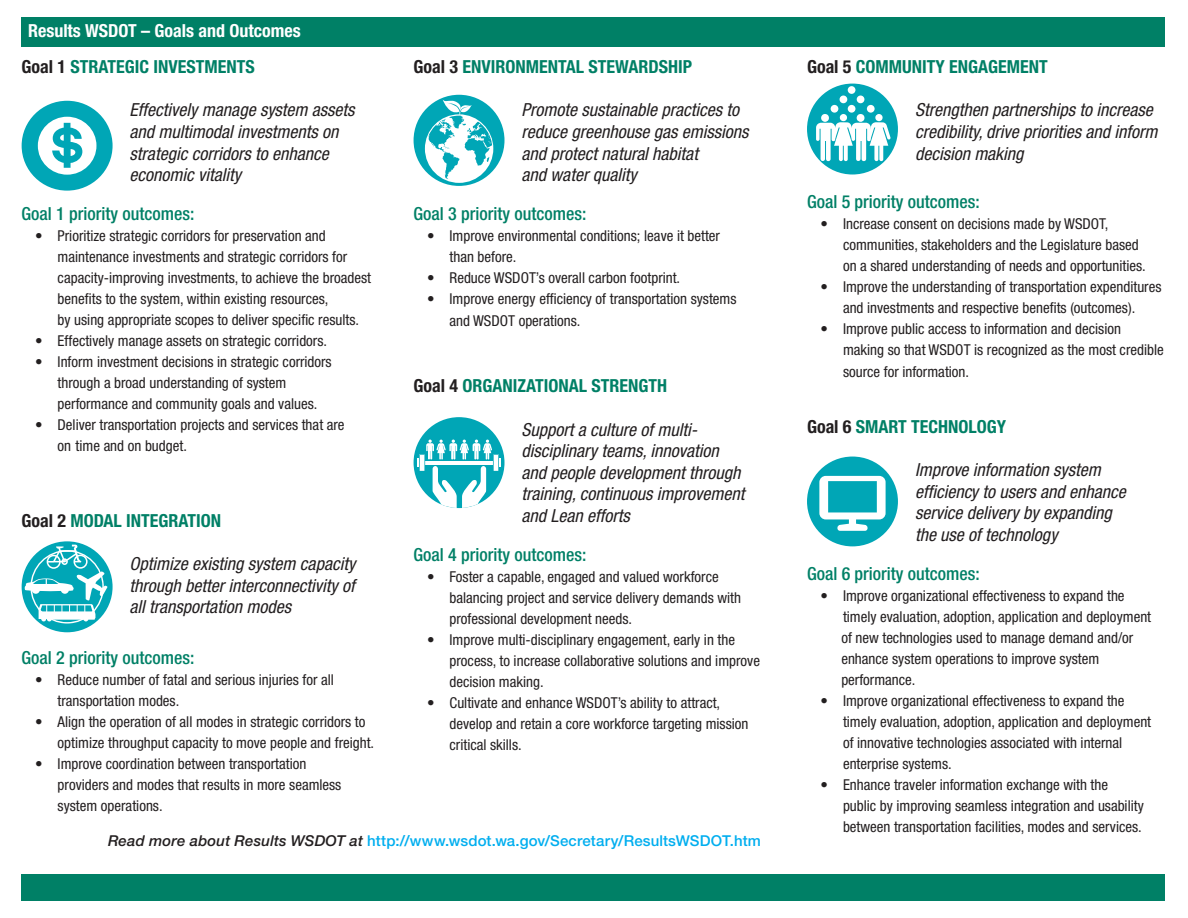
<style>
.page{position:relative;width:1188px;height:918px;background:#fff}
.page>*{position:absolute;margin:0;border:0;box-sizing:border-box;transform-origin:0 0}
.t1{font:italic condensed 18px/21.6px "Helvetica Neue LT Std";color:#231f20}
.t2{font:700 condensed 18px "Helvetica Neue LT Std";color:#008066}
.t3{font:500 condensed 18px "Helvetica Neue LT Std";color:#008066}
.t4{font:700 condensed 18px "Helvetica Neue LT Std";color:#fff}
.t5{font:condensed 15px/21px "Helvetica Neue LT Std";color:#231f20}
.Paragraph{font:500 15px "Helvetica Neue LT Std";letter-spacing:.01em;color:#00aeef}
.s1{color:#231f20}
.s2{font-style:italic;color:#231f20}
</style>
<div class="page">
<div style="left:21px;top:17px;width:1144px;height:30px;background:#008066"></div>
<div style="left:22px;top:541px;width:91px;height:91px;background:#00a6b6;border-radius:50%"></div>
<svg style="left:25px;top:545px;width:83px;height:79px"></svg>
<div style="left:414px;top:95px;width:91px;height:91px;background:#00a6b6;border-radius:50%"></div>
<svg style="left:425px;top:100px;width:68px;height:83px"></svg>
<div style="left:22px;top:101px;width:91px;height:90px;background:#00a6b6;border-radius:50%"></div>
<svg style="left:38px;top:117px;width:58px;height:58px"></svg>
<div style="left:807px;top:457px;width:91px;height:89px;background:#00a6b6;border-radius:50%"></div>
<svg style="left:819px;top:476px;width:67px;height:55px"></svg>
<div style="left:807px;top:84px;width:91px;height:91px;background:#00a6b6;border-radius:50%"></div>
<svg style="left:816px;top:114px;width:75px;height:47px"></svg>
<div style="left:840px;top:96px;width:7px;height:7px;background:#fff;border-radius:50%"></div>
<div style="left:857px;top:96px;width:7px;height:7px;background:#fff;border-radius:50%"></div>
<div style="left:848px;top:86px;width:7px;height:8px;background:#fff;border-radius:50%"></div>
<div style="left:831px;top:105px;width:7px;height:8px;background:#fff;border-radius:50%"></div>
<div style="left:848px;top:105px;width:7px;height:8px;background:#fff;border-radius:50%"></div>
<div style="left:867px;top:105px;width:8px;height:8px;background:#fff;border-radius:50%"></div>
<div style="left:414px;top:417px;width:91px;height:91px;background:#00a6b6;border-radius:50%"></div>
<svg style="left:417px;top:440px;width:84px;height:68px"></svg>
<div style="left:21px;top:874px;width:1144px;height:27px;background:#008066"></div>
<p class="t4" style="left:28px;top:19px;width:274px">Results WSDOT – Goals and Outcomes</p>
<p class="t2" style="left:22px;top:56px;width:235px"><span class="s1">Goal 1</span> STRATEGIC INVESTMENTS</p>
<p class="t1" style="left:130px;top:100px;width:226px">Effectively manage system assets and multimodal investments on strategic corridors to enhance</p>
<p class="t1" style="left:130px;top:164px;width:113px">economic vitality</p>
<p class="t3" style="left:22px;top:203px;width:174px">Goal 1 priority outcomes:</p>
<p class="t5" style="left:58px;top:225px;width:315px;text-indent:-22px">• Prioritize strategic corridors for preservation and maintenance investments and strategic corridors for capacity-improving investments, to achieve the broadest benefits to the system, within existing resources,</p>
<p class="t5" style="left:58px;top:309px;width:303px">by using appropriate scopes to deliver specific results.</p>
<p class="t5" style="left:35px;top:330px;width:294px">• Effectively manage assets on strategic corridors.</p>
<p class="t5" style="left:35px;top:351px;width:298px">• Inform investment decisions in strategic corridors</p>
<p class="t5" style="left:58px;top:372px;width:230px">through a broad understanding of system</p>
<p class="t5" style="left:58px;top:393px;width:261px">performance and community goals and values.</p>
<p class="t5" style="left:35px;top:414px;width:311px">• Deliver transportation projects and services that are</p>
<p class="t5" style="left:58px;top:435px;width:131px">on time and on budget.</p>
<p class="t2" style="left:22px;top:509px;width:201px"><span class="s1">Goal 2</span> MODAL INTEGRATION</p>
<p class="t1" style="left:130px;top:553px;width:227px">Optimize existing system capacity through better interconnectivity of</p>
<p class="t1" style="left:130px;top:596px;width:163px">all transportation modes</p>
<p class="t3" style="left:22px;top:647px;width:174px">Goal 2 priority outcomes:</p>
<p class="t5" style="left:35px;top:669px;width:300px">• Reduce number of fatal and serious injuries for all</p>
<p class="t5" style="left:58px;top:690px;width:123px">transportation modes.</p>
<p class="t5" style="left:58px;top:711px;width:318px;text-indent:-22px">• Align the operation of all modes in strategic corridors to optimize throughput capacity to move people and freight.</p>
<p class="t5" style="left:35px;top:753px;width:273px">• Improve coordination between transportation</p>
<p class="t5" style="left:58px;top:774px;width:285px">providers and modes that results in more seamless system operations.</p>
<p class="t2" style="left:414px;top:56px;width:280px"><span class="s1">Goal 3</span> ENVIRONMENTAL STEWARDSHIP</p>
<p class="t1" style="left:522px;top:100px;width:228px">Promote sustainable practices to reduce greenhouse gas emissions and protect natural habitat</p>
<p class="t1" style="left:522px;top:164px;width:117px">and water quality</p>
<p class="t3" style="left:414px;top:203px;width:174px">Goal 3 priority outcomes:</p>
<p class="t5" style="left:427px;top:225px;width:294px">• Improve environmental conditions; leave it better</p>
<p class="t5" style="left:450px;top:246px;width:68px">than before.</p>
<p class="t5" style="left:427px;top:267px;width:255px">• Reduce WSDOT’s overall carbon footprint.</p>
<p class="t5" style="left:427px;top:288px;width:311px">• Improve energy efficiency of transportation systems</p>
<p class="t5" style="left:450px;top:310px;width:132px">and WSDOT operations.</p>
<p class="t2" style="left:414px;top:375px;width:255px"><span class="s1">Goal 4</span> ORGANIZATIONAL STRENGTH</p>
<p class="t1" style="left:522px;top:419px;width:224px">Support a culture of multi&shy;disciplinary teams, innovation and people development through training, continuous improvement and Lean efforts</p>
<p class="t3" style="left:414px;top:544px;width:174px">Goal 4 priority outcomes:</p>
<p class="t5" style="left:427px;top:566px;width:293px">• Foster a capable, engaged and valued workforce</p>
<p class="t5" style="left:450px;top:587px;width:293px">balancing project and service delivery demands with professional development needs.</p>
<p class="t5" style="left:427px;top:629px;width:310px">• Improve multi-disciplinary engagement, early in the</p>
<p class="t5" style="left:450px;top:650px;width:312px">process, to increase collaborative solutions and improve decision making.</p>
<p class="t5" style="left:427px;top:692px;width:295px">• Cultivate and enhance WSDOT’s ability to attract,</p>
<p class="t5" style="left:450px;top:713px;width:300px">develop and retain a core workforce targeting mission critical skills.</p>
<p class="Paragraph" style="left:108px;top:832px;width:654px"><span class="s2">Read more about Results WSDOT at</span> http://www.wsdot.wa.gov/Secretary/ResultsWSDOT.htm</p>
<p class="t2" style="left:807px;top:56px;width:242px"><span class="s1">Goal 5</span> COMMUNITY ENGAGEMENT</p>
<p class="t1" style="left:915px;top:100px;width:244px">Strengthen partnerships to increase credibility, drive priorities and inform decision making</p>
<p class="t3" style="left:807px;top:191px;width:174px">Goal 5 priority outcomes:</p>
<p class="t5" style="left:843px;top:213px;width:297px;text-indent:-22px">• Increase consent on decisions made by WSDOT, communities, stakeholders and the Legislature based</p>
<p class="t5" style="left:843px;top:255px;width:304px">on a shared understanding of needs and opportunities.</p>
<p class="t5" style="left:821px;top:276px;width:342px;text-align:center">• Improve the understanding of transportation expenditures and investments and respective benefits (outcomes).</p>
<p class="t5" style="left:843px;top:318px;width:322px;text-indent:-22px">• Improve public access to information and decision making so that WSDOT is recognized as the most credible source for information.</p>
<p class="t2" style="left:807px;top:416px;width:201px"><span class="s1">Goal 6</span> SMART TECHNOLOGY</p>
<p class="t1" style="left:915px;top:459px;width:212px">Improve information system efficiency to users and enhance service delivery by expanding the use of technology</p>
<p class="t3" style="left:807px;top:563px;width:174px">Goal 6 priority outcomes:</p>
<p class="t5" style="left:841px;top:585px;width:311px;text-indent:-21px">• Improve organizational effectiveness to expand the timely evaluation, adoption, application and deployment of new technologies used to manage demand and/or enhance system operations to improve system</p>
<p class="t5" style="left:841px;top:669px;width:76px">performance.</p>
<p class="t5" style="left:821px;top:690px;width:306px">• Improve organizational effectiveness to expand the</p>
<p class="t5" style="left:843px;top:711px;width:310px">timely evaluation, adoption, application and deployment of innovative technologies associated with internal enterprise systems.</p>
<p class="t5" style="left:821px;top:774px;width:289px">• Enhance traveler information exchange with the</p>
<p class="t5" style="left:843px;top:795px;width:302px">public by improving seamless integration and usability between transportation facilities, modes and services.</p>
</div>
